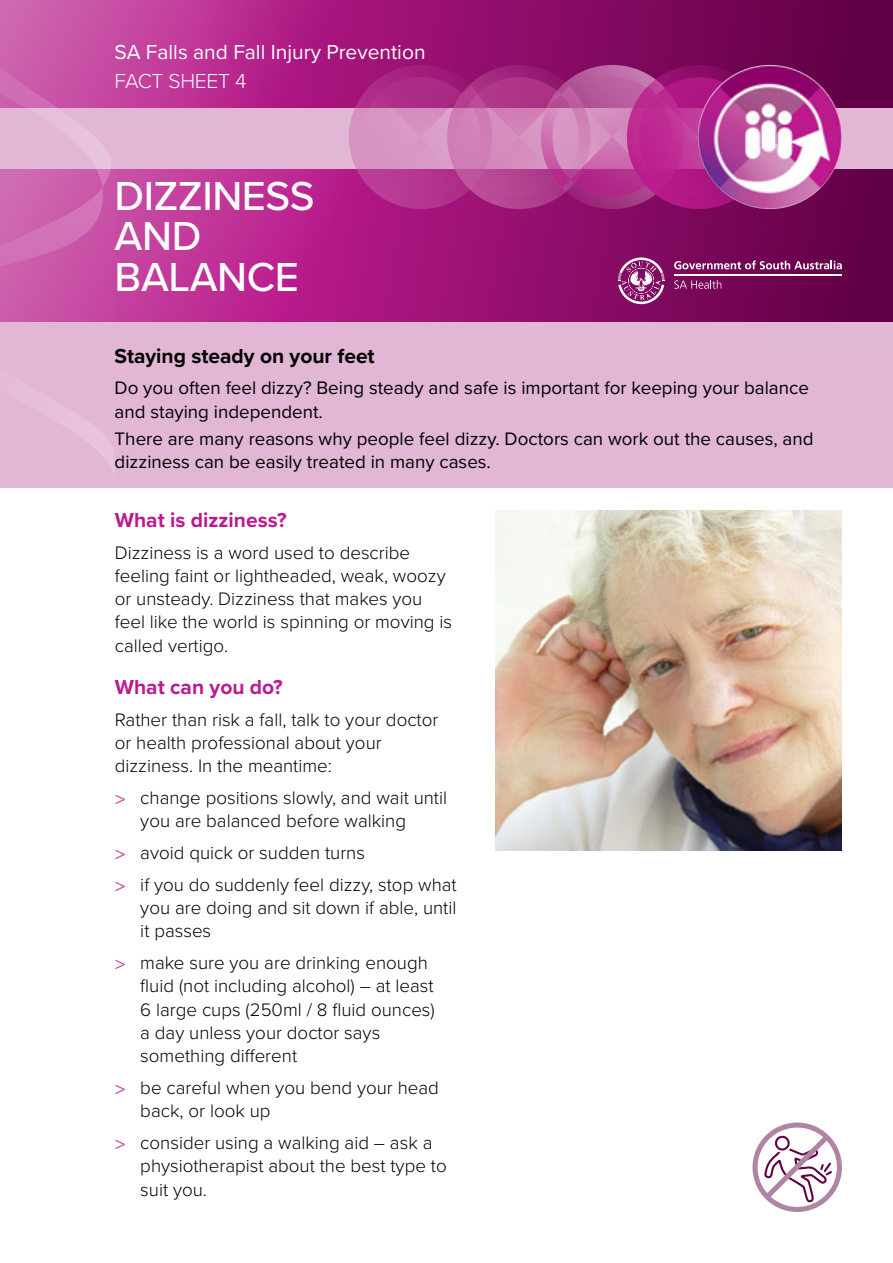
<style>
.page{position:relative;width:893px;height:1263px;background:#fff}
.page>*{position:absolute;margin:0;border:0;box-sizing:border-box;transform-origin:0 0}
.t1{font:500 42px/40.5px "Proxima Nova";letter-spacing:-.01em;color:#fff}
.t2{font:21px "Proxima Nova";color:#fff}
.t3{font:700 21px "Proxima Nova";color:#bb1b8d}
.t4{font:700 21px "Proxima Nova";color:#000}
.t5{font:300 21px "Proxima Nova";letter-spacing:-.01em;color:#fff}
.t6{font:300 18.75px/23.2px "Proxima Nova";color:#000}
.t7{font:18.75px/23.2px "Proxima Nova";color:#000}
.s1{font-family:"Frutiger";font-size:18px;color:#c03e96}
</style>
<div class="page">
<div style="left:0;top:0;width:893px;height:488px;background:#e2b6d5"></div>
<svg style="left:119px;top:0;width:774px;height:107px;background:#941570"></svg>
<svg style="left:119px;top:169px;width:774px;height:153px;background:#9a1775"></svg>
<svg style="left:349px;top:65px;width:144px;height:144px"></svg>
<svg style="left:447px;top:65px;width:144px;height:144px"></svg>
<svg style="left:540px;top:65px;width:144px;height:144px"></svg>
<svg style="left:627px;top:65px;width:144px;height:144px"></svg>
<svg style="left:348px;top:77px;width:381px;height:120px;background:#c055a0"></svg>
<img style="left:698px;top:65px;width:144px;height:144px;border-radius:72px">
<hr style="left:674px;top:274px;width:168px;height:2px;background:#fff">
<svg style="left:674px;top:260px;width:168px;height:9px;background:#9f568b"></svg>
<svg style="left:674px;top:280px;width:47px;height:9px"></svg>
<svg style="left:618px;top:257px;width:47px;height:47px;background:#a7528f"></svg>
<svg style="left:0;top:0;width:119px;height:473px"></svg>
<img style="left:495px;top:510px;width:347px;height:340px">
<div style="left:752px;top:1122px;width:90px;height:90px;border:5px solid #b085a4;border-radius:50%"></div>
<svg style="left:759px;top:1130px;width:75px;height:74px"></svg>
<p class="t2" style="left:115px;top:36px;width:312px">SA Falls and Fall Injury Prevention</p>
<p class="t5" style="left:115px;top:65px;width:133px">FACT SHEET 4</p>
<h1 class="t1" style="left:115px;top:174px;width:202px">DIZZINESS<br>AND<br>BALANCE</h1>
<p class="t4" style="left:115px;top:340px;width:262px">Staying steady on your feet</p>
<p class="t7" style="left:115px;top:376px;width:696px">Do you often feel dizzy? Being steady and safe is important for keeping your balance and staying independent.</p>
<p class="t7" style="left:115px;top:426px;width:700px">There are many reasons why people feel dizzy. Doctors can work out the causes, and dizziness can be easily treated in many cases.</p>
<p class="t3" style="left:115px;top:504px;width:173px">What is dizziness?</p>
<p class="t6" style="left:115px;top:540px;width:339px">Dizziness is a word used to describe feeling faint or lightheaded, weak, woozy or unsteady. Dizziness that makes you feel like the world is spinning or moving is called vertigo.</p>
<p class="t3" style="left:115px;top:671px;width:169px">What can you do?</p>
<p class="t6" style="left:115px;top:707px;width:325px">Rather than risk a fall, talk to your doctor or health professional about your dizziness. In the meantime:</p>
<p class="t6" style="left:140px;top:785px;width:308px;text-indent:-26px"><span class="s1">&gt;</span> change positions slowly, and wait until you are balanced before walking</p>
<p class="t6" style="left:115px;top:836px;width:343px;line-height:31.8px"><span class="s1">&gt;</span> avoid quick or sudden turns<br><span class="s1">&gt;</span> if you do suddenly feel dizzy, stop what</p>
<p class="t6" style="left:140px;top:895px;width:318px">you are doing and sit down if able, until it passes</p>
<p class="t6" style="left:140px;top:950px;width:296px;text-indent:-26px"><span class="s1">&gt;</span> make sure you are drinking enough fluid (not including alcohol) – at least<br>6 large cups (250ml / 8 fluid ounces) a day unless your doctor says something different</p>
<p class="t6" style="left:140px;top:1075px;width:300px;text-indent:-26px"><span class="s1">&gt;</span> be careful when you bend your head back, or look up</p>
<p class="t6" style="left:140px;top:1130px;width:308px;text-indent:-26px"><span class="s1">&gt;</span> consider using a walking aid – ask a physiotherapist about the best type to suit you.</p>
</div>
